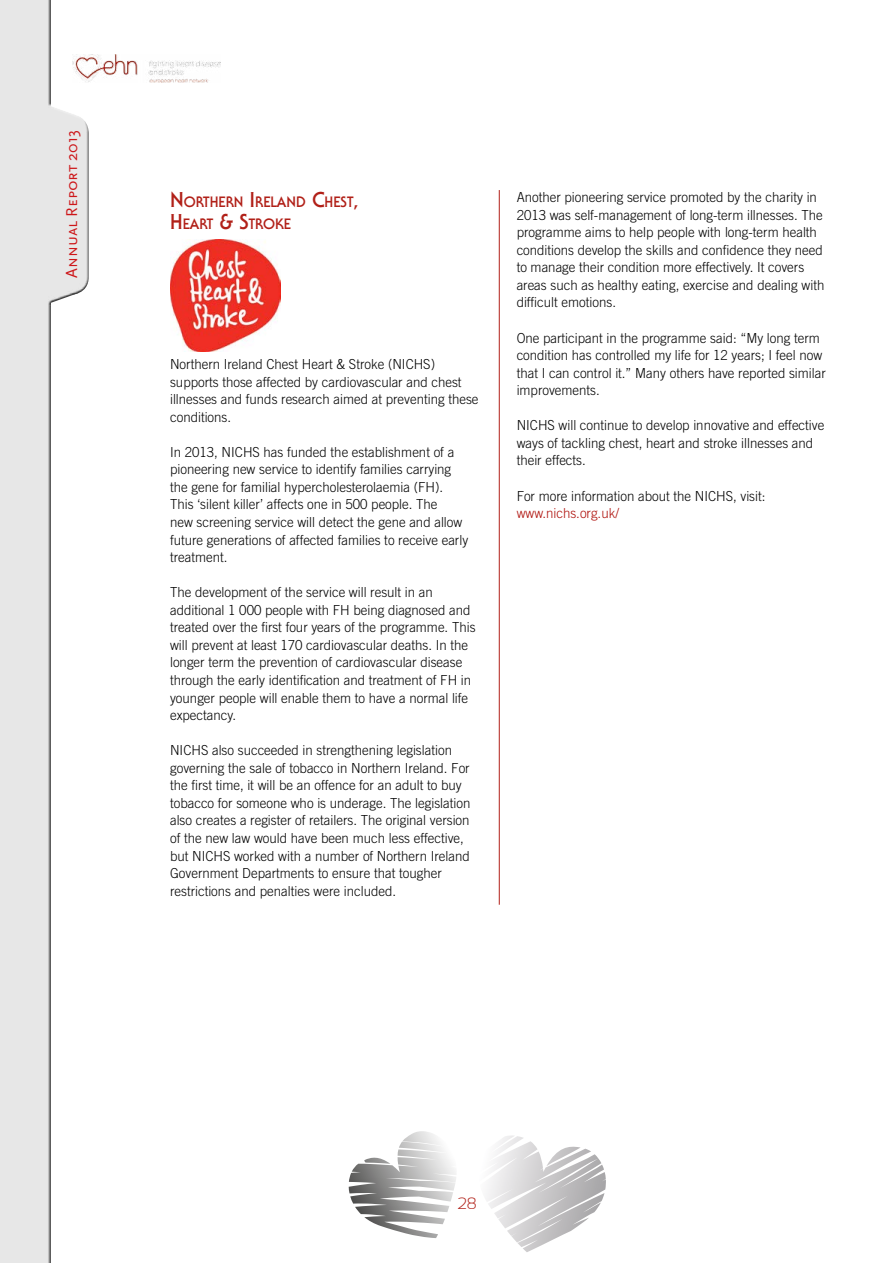
<style>
.page{position:relative;width:893px;height:1263px;background:#fff}
.page>*{position:absolute;margin:0;border:0;box-sizing:border-box;transform-origin:0 0}
.t1{font:16.35px "Scala Sans Caps";color:#cd171a}
.t2{font:300 16.35px "Sansation";color:#b12018}
.t3{font:700 14.7px/21.6px "Serif Gothic Std";color:#b12018}
.t4{font:300 13.8px/17.5px "Trade Gothic LT Std";color:#000;scale:.96 1}
.t5{font:300 13.8px "Trade Gothic LT Std";color:#ae0f0a;scale:.96 1}
.s1{font-size:21px}
</style>
<div class="page">
<svg style="left:486px;top:1135px;width:120px;height:117px"></svg>
<svg style="left:349px;top:1131px;width:107px;height:107px"></svg>
<div style="left:0;top:0;width:92px;height:1263px;background:#000;opacity:.75"></div>
<img style="left:72px;top:54px;width:148px;height:29px">
<hr style="left:499px;top:190px;width:1px;height:715px;background:#b12018">
<img style="left:170px;top:239px;width:111px;height:112px">
<p class="t1" style="left:63px;top:278px;width:150px;rotate:-90deg">Annual Report 2013</p>
<p class="t3" style="left:170px;top:191px;width:191px"><span class="s1">N</span> ORTHERN <span class="s1">I</span> RELAND <span class="s1">C</span>HEST<span class="s1">,<br>H</span>EART <span class="s1">&amp; S</span>TROKE</p>
<p class="t4" style="left:170px;top:355px;width:323px">Northern Ireland Chest Heart &amp; Stroke (NICHS) supports those affected by cardiovascular and chest illnesses and funds research aimed at preventing these conditions.</p>
<p class="t4" style="left:170px;top:443px;width:312px">In 2013, NICHS has funded the establishment of a pioneering new service to identify families carrying the gene for familial hypercholesterolaemia (FH).<br>This ‘silent killer’ affects one in 500 people. The<br>new screening service will detect the gene and allow future generations of affected families to receive early treatment.</p>
<p class="t4" style="left:170px;top:583px;width:320px">The development of the service will result in an additional 1 000 people with FH being diagnosed and treated over the first four years of the programme. This will prevent at least 170 cardiovascular deaths. In the longer term the prevention of cardiovascular disease through the early identification and treatment of FH in younger people will enable them to have a normal life expectancy.</p>
<p class="t4" style="left:170px;top:741px;width:314px">NICHS also succeeded in strengthening legislation governing the sale of tobacco in Northern Ireland. For the first time, it will be an offence for an adult to buy tobacco for someone who is underage. The legislation also creates a register of retailers. The original version of the new law would have been much less effective, but NICHS worked with a number of Northern Ireland Government Departments to ensure that tougher restrictions and penalties were included.</p>
<p class="t4" style="left:517px;top:188px;width:322px">Another pioneering service promoted by the charity in 2013 was self-management of long-term illnesses. The programme aims to help people with long-term health conditions develop the skills and confidence they need to manage their condition more effectively. It covers areas such as healthy eating, exercise and dealing with difficult emotions.</p>
<p class="t4" style="left:517px;top:329px;width:324px">One participant in the programme said: “My long term condition has controlled my life for 12 years; I feel now that I can control it.” Many others have reported similar improvements.</p>
<p class="t4" style="left:517px;top:416px;width:322px">NICHS will continue to develop innovative and effective ways of tackling chest, heart and stroke illnesses and their effects.</p>
<p class="t4" style="left:517px;top:487px;width:261px">For more information about the NICHS, visit:</p>
<p class="t5" style="left:517px;top:505px;width:108px">www.nichs.org.uk/</p>
<p class="t2" style="left:458px;top:1194px;width:21px">28</p>
</div>
